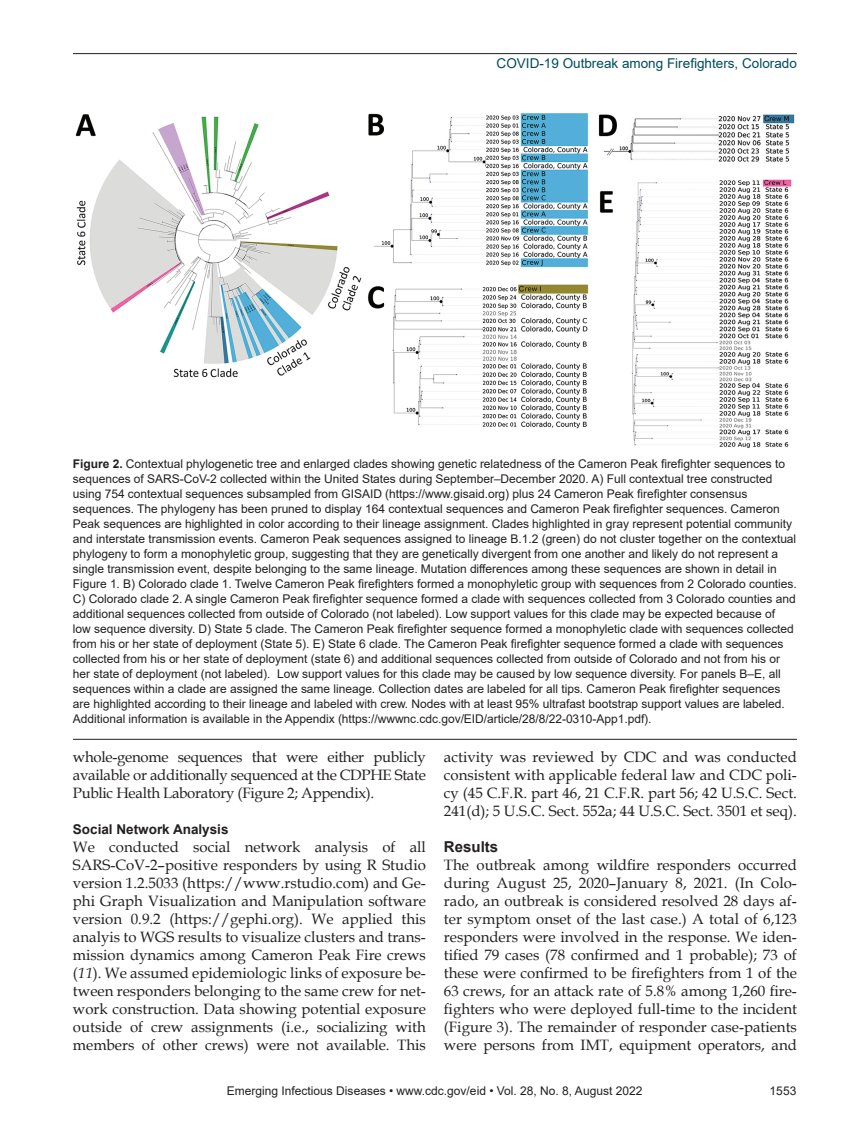
<style>
.page{position:relative;width:851px;height:1134px;background:#fff}
.page>*{position:absolute;margin:0;border:0;box-sizing:border-box;transform-origin:0 0}
.BodyText2{font:15px/18px "Book Antiqua";color:#231f20;text-align:justify}
.Body_Text{font:15px/18px "Book Antiqua";letter-spacing:-.02em;color:#231f20;text-align:justify}
.t1{font:700 15px "Arial";color:#231f20}
.Running_Head{font:13.5px "Arial";color:#004b5c}
.t2{font:700 13.5px "Arial";color:#231f20}
.Figure_Legend{font:12px/15px "Arial";letter-spacing:-.005em;color:#231f20}
.s1{font-weight:700}
.s2{font-style:italic}
</style>
<div class="page">
<hr style="left:73px;top:53px;width:723px;height:1px;background:#231f20">
<img style="left:75px;top:113px;width:720px;height:335px">
<hr style="left:73px;top:739px;width:723px;height:1px;background:#231f20">
<p class="Running_Head" style="left:496px;top:54px;width:302px">COVID-19 Outbreak among Firefighters, Colorado</p>
<p class="Figure_Legend" style="left:73px;top:456px;width:725px"><span class="s1">Figure 2.</span> Contextual phylogenetic tree and enlarged clades showing genetic relatedness of the Cameron Peak firefighter sequences to sequences of SARS-CoV-2 collected within the United States during September–December 2020. A) Full contextual tree constructed using 754 contextual sequences subsampled from GISAID (https://www.gisaid.org) plus 24 Cameron Peak firefighter consensus sequences. The phylogeny has been pruned to display 164 contextual sequences and Cameron Peak firefighter sequences. Cameron Peak sequences are highlighted in color according to their lineage assignment. Clades highlighted in gray represent potential community and interstate transmission events. Cameron Peak sequences assigned to lineage B.1.2 (green) do not cluster together on the contextual phylogeny to form a monophyletic group, suggesting that they are genetically divergent from one another and likely do not represent a single transmission event, despite belonging to the same lineage. Mutation differences among these sequences are shown in detail in Figure 1. B) Colorado clade 1. Twelve Cameron Peak firefighters formed a monophyletic group with sequences from 2 Colorado counties.<br>C) Colorado clade 2. A single Cameron Peak firefighter sequence formed a clade with sequences collected from 3 Colorado counties and additional sequences collected from outside of Colorado (not labeled). Low support values for this clade may be expected because of<br>low sequence diversity. D) State 5 clade. The Cameron Peak firefighter sequence formed a monophyletic clade with sequences collected from his or her state of deployment (State 5). E) State 6 clade. The Cameron Peak firefighter sequence formed a clade with sequences collected from his or her state of deployment (state 6) and additional sequences collected from outside of Colorado and not from his or her state of deployment (not labeled). Low support values for this clade may be caused by low sequence diversity. For panels B–E, all sequences within a clade are assigned the same lineage. Collection dates are labeled for all tips. Cameron Peak firefighter sequences are highlighted according to their lineage and labeled with crew. Nodes with at least 95% ultrafast bootstrap support values are labeled.<br>Additional information is available in the Appendix (https://wwwnc.cdc.gov/EID/article/28/8/22-0310-App1.pdf).</p>
<p class="Body_Text" style="left:73px;top:747px;width:354px">whole-genome sequences that were either publicly available or additionally sequenced at the CDPHE State Public Health Laboratory (Figure 2; Appendix).</p>
<h2 class="t2" style="left:73px;top:819px;width:157px">Social Network Analysis</h2>
<p class="BodyText2" style="left:73px;top:837px;width:354px">We conducted social network analysis of all SARS-CoV-2–positive responders by using R Studio version 1.2.5033 (https://www.rstudio.com) and Ge&shy;phi Graph Visualization and Manipulation software version 0.9.2 (https://gephi.org). We applied this analyis to WGS results to visualize clusters and trans&shy;mission dynamics among Cameron Peak Fire crews (<span class="s2">11</span>). We assumed epidemiologic links of exposure be&shy;tween responders belonging to the same crew for net&shy;work construction. Data showing potential exposure outside of crew assignments (i.e., socializing with members of other crews) were not available. This</p>
<p class="BodyText2" style="left:444px;top:747px;width:354px">activity was reviewed by CDC and was conducted consistent with applicable federal law and CDC poli&shy;cy (45 C.F.R. part 46, 21 C.F.R. part 56; 42 U.S.C. Sect.<br>241(d); 5 U.S.C. Sect. 552a; 44 U.S.C. Sect. 3501 et seq).</p>
<h1 class="t1" style="left:444px;top:836px;width:56px">Results</h1>
<p class="BodyText2" style="left:444px;top:855px;width:354px">The outbreak among wildfire responders occurred during August 25, 2020–January 8, 2021. (In Colo&shy;rado, an outbreak is considered resolved 28 days af&shy;ter symptom onset of the last case.) A total of 6,123 responders were involved in the response. We iden&shy;tified 79 cases (78 confirmed and 1 probable); 73 of these were confirmed to be firefighters from 1 of the 63 crews, for an attack rate of 5.8% among 1,260 fire&shy;fighters who were deployed full-time to the incident (Figure 3). The remainder of responder case-patients were persons from IMT, equipment operators, and</p>
<p class="Figure_Legend" style="left:227px;top:1084px;width:417px">Emerging Infectious Diseases • www.cdc.gov/eid • Vol. 28, No. 8, August 2022</p>
<p class="Figure_Legend" style="left:769px;top:1084px;width:28px">1553</p>
</div>
